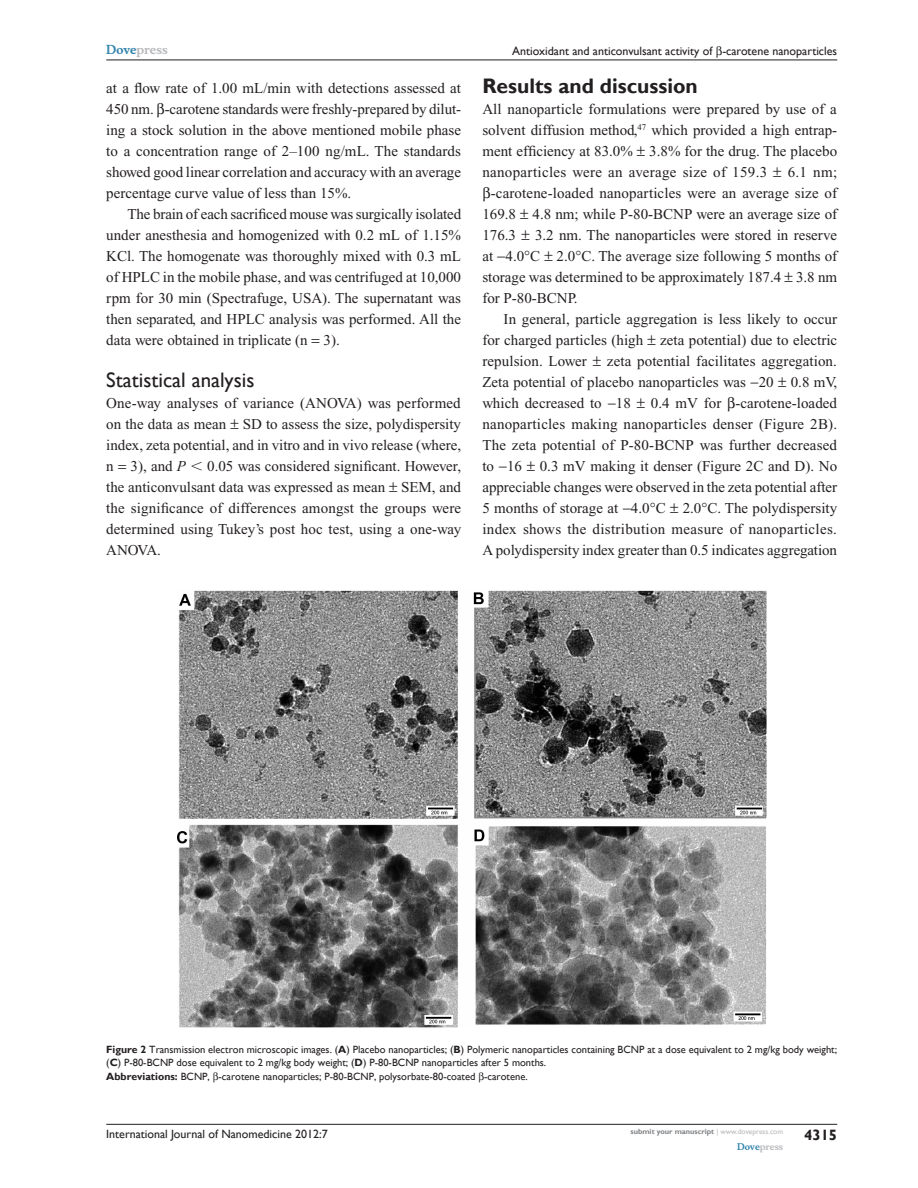
<style>
.page{position:relative;width:918px;height:1188px;background:#fff}
.page>*{position:absolute;margin:0;border:0;box-sizing:border-box;transform-origin:0 0}
.t1{font:700 21px "Gill Sans";color:#231f20}
.t2{font:21px "Gill Sans";color:#231f20}
.TxF{font:15px/21px "Times New Roman";color:#231f20;text-align:justify}
.Tx{font:15px/21px "Times New Roman";color:#231f20;text-align:justify}
.t3{font:700 15px "Gill Sans";color:#231f20}
.t4{font:12px "Gill Sans";color:#231f20}
.t5{font:700 12px "Musee";color:#b8b9bc}
.FC{font:10.5px/13.5px "Gill Sans";color:#231f20}
.TSNRI{font:10.5px "Gill Sans";color:#231f20}
.t6{font:700 9px "Musee";color:#b8b9bc}
.t7{font:700 7.5px "Gill Sans";color:#808285}
.s1{color:#3485ae}
.s2{font-style:italic}
.s3{font-family:"Mathematical Pi One"}
.s4{font-weight:700}
.s5{font-weight:400;color:#b8b9bc}
</style>
<div class="page">
<img style="left:177px;top:590px;width:589px;height:438px">
<hr style="left:106px;top:1124px;width:731px;height:1px;background:#231f20">
<hr style="left:106px;top:60px;width:731px;height:1px;background:#231f20">
<p class="t5" style="left:106px;top:43px;width:63px"><span class="s1">Dove</span>press</p>
<p class="TxF" style="left:106px;top:77px;width:356px">at a flow rate of 1.00 mL/min with detections assessed at 450 nm. -carotene standards were freshly-prepared by dilut&shy;ing a stock solution in the above mentioned mobile phase to a concentration range of 2–100 ng/mL. The standards showed good linear correlation and accuracy with an average percentage curve value of less than 15%.</p>
<p class="Tx" style="left:106px;top:203px;width:357px;text-indent:21px">The brain of each sacrificed mouse was surgically isolated under anesthesia and homogenized with 0.2 mL of 1.15% KCl. The homogenate was thoroughly mixed with 0.3 mL of HPLC in the mobile phase, and was centrifuged at 10,000 rpm for 30 min (Spectrafuge, USA). The supernatant was then separated, and HPLC analysis was performed. All the data were obtained in triplicate (n 3).</p>
<h2 class="t2" style="left:106px;top:367px;width:150px">Statistical analysis</h2>
<p class="TxF" style="left:106px;top:392px;width:357px">One-way analyses of variance (ANOVA) was performed on the data as mean SD to assess the size, polydispersity index, zeta potential, and in vitro and in vivo release (where, n 3), and <span class="s2">P</span> <span class="s3">,</span> 0.05 was considered significant. However, the anticonvulsant data was expressed as mean SEM, and the significance of differences amongst the groups were determined using Tukey’s post hoc test, using a one-way ANOVA.</p>
<p class="t4" style="left:512px;top:44px;width:327px">Antioxidant and anticonvulsant activity of -carotene nanoparticles</p>
<h1 class="t1" style="left:482px;top:73px;width:217px">Results and discussion</h1>
<p class="TxF" style="left:482px;top:98px;width:356px">All nanoparticle formulations were prepared by use of a solvent diffusion method,<sup>47</sup> which provided a high entrap&shy;ment efficiency at 83.0% 3.8% for the drug. The placebo nanoparticles were an average size of 159.3</p>
<p class="TxF" style="left:788px;top:161px;width:51px">6.1 nm;</p>
<p class="TxF" style="left:491px;top:182px;width:348px">-carotene-loaded nanoparticles were an average size of</p>
<p class="TxF" style="left:482px;top:203px;width:356px">169.8 4.8 nm; while P-80-BCNP were an average size of</p>
<p class="TxF" style="left:482px;top:224px;width:35px">176.3</p>
<p class="TxF" style="left:482px;top:224px;width:356px;text-indent:53px">3.2 nm. The nanoparticles were stored in reserve at −4.0 C 2.0 C. The average size following 5 months of storage was determined to be approximately 187.4 3.8 nm for P-80-BCNP.</p>
<p class="Tx" style="left:482px;top:308px;width:356px;text-indent:21px">In general, particle aggregation is less likely to occur for charged particles (high zeta potential) due to electric repulsion. Lower</p>
<p class="Tx" style="left:482px;top:350px;width:356px;text-indent:125px">zeta potential facilitates aggregation.<br>Zeta potential of placebo nanoparticles was 20 0.8 mV, which decreased to 18</p>
<p class="Tx" style="left:482px;top:392px;width:356px;text-indent:168px">0.4 mV for -carotene-loaded nanoparticles making nanoparticles denser (Figure 2B).<br>The zeta potential of P-80-BCNP was further decreased to 16 0.3 mV making it denser (Figure 2C and D). No appreciable changes were observed in the zeta potential after 5 months of storage at 4.0 C 2.0 C. The polydispersity index shows the distribution measure of nanoparticles.<br>A polydispersity index greater than 0.5 indicates aggregation</p>
<p class="FC" style="left:106px;top:1042px;width:732px"><span class="s4">Figure 2</span> Transmission electron microscopic images. (<span class="s4">A</span>) Placebo nanoparticles; (<span class="s4">B</span>) Polymeric nanoparticles containing BCNP at a dose equivalent to 2 mg/kg body weight; (<span class="s4">C</span>) P-80-BCNP dose equivalent to 2 mg/kg body weight; (<span class="s4">D</span>) P-80-BCNP nanoparticles after 5 months.</p>
<p class="TSNRI" style="left:106px;top:1070px;width:423px"><span class="s4">Abbreviations:</span> BCNP, -carotene nanoparticles; P-80-BCNP, polysorbate-80-coated -carotene.</p>
<p class="t4" style="left:106px;top:1127px;width:223px">International Journal of Nanomedicine 2012:7</p>
<p class="t7" style="left:631px;top:1127px;width:154px">submit your manuscript <span class="s5">| www.dovepress.com</span></p>
<p class="t6" style="left:737px;top:1141px;width:48px"><span class="s1">Dove</span>press</p>
<p class="t3" style="left:804px;top:1126px;width:35px">4315</p>
</div>
